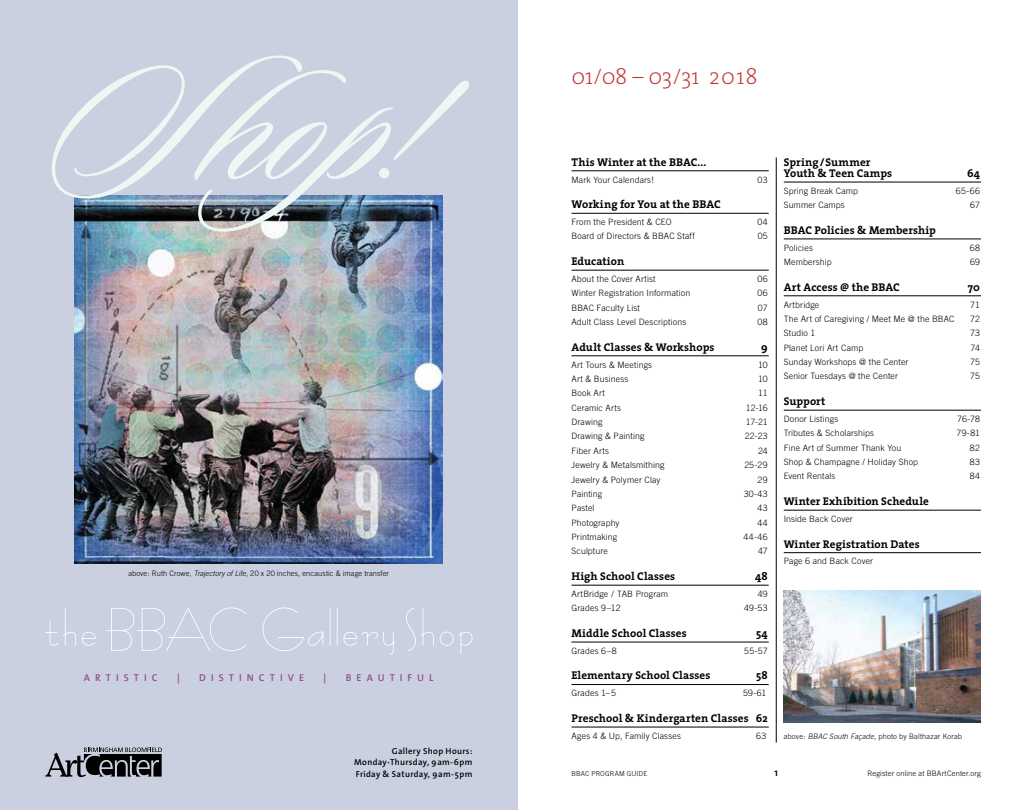
<style>
.page{position:relative;width:1035px;height:810px;background:#fff}
.page>*{position:absolute;margin:0;border:0;box-sizing:border-box;transform-origin:0 0}
.t1{font:188px "Sloop Script Two";color:#edf7f3}
.t2{font:200 22.5px "The Serif";letter-spacing:-.015em;color:#c23031}
.t3{font:700 11.25px/11.2px "The Serif";letter-spacing:.01em;color:#000}
.t4{font:600 10.62px "The Sans";color:#000}
.t5{font:600 10px "The Sans";letter-spacing:.51em;color:#914a90}
.t6{font:300 8.75px "Trade Gothic";letter-spacing:.015em;color:#000}
.t7{font:600 8.75px/11.2px "The Sans";letter-spacing:.035em;color:#000;text-align:justify}
.t8{font:300 7.5px "Trade Gothic";letter-spacing:.02em;color:#000}
.t9{font:300 6.88px "Trade Gothic";letter-spacing:.015em;color:#000}
.s1{font-style:italic}
</style>
<div class="page">
<hr style="left:784px;top:182px;width:197px;height:1px;background:#000">
<hr style="left:784px;top:239px;width:197px;height:1px;background:#000">
<hr style="left:784px;top:296px;width:197px;height:1px;background:#000">
<hr style="left:784px;top:410px;width:197px;height:1px;background:#000">
<hr style="left:784px;top:510px;width:197px;height:1px;background:#000">
<hr style="left:784px;top:552px;width:197px;height:1px;background:#000">
<div style="left:0;top:0;width:518px;height:810px;background:#cad0df"></div>
<hr style="left:776px;top:158px;width:1px;height:584px;background:#000">
<hr style="left:572px;top:171px;width:197px;height:1px;background:#000">
<hr style="left:572px;top:213px;width:197px;height:1px;background:#000">
<hr style="left:572px;top:270px;width:197px;height:1px;background:#000">
<hr style="left:572px;top:356px;width:197px;height:1px;background:#000">
<hr style="left:572px;top:585px;width:197px;height:1px;background:#000">
<hr style="left:572px;top:642px;width:197px;height:1px;background:#000">
<hr style="left:572px;top:684px;width:197px;height:1px;background:#000">
<hr style="left:572px;top:727px;width:197px;height:1px;background:#000">
<svg style="left:45px;top:748px;width:117px;height:29px"></svg>
<svg style="left:45px;top:608px;width:428px;height:46px"></svg>
<img style="left:784px;top:590px;width:197px;height:133px">
<img style="left:75px;top:195px;width:368px;height:369px">
<h1 class="t1" style="left:51px;top:27px;width:480px">Sh op!</h1>
<p class="t8" style="left:128px;top:569px;width:262px">above: Ruth Crowe, <span class="s1">Trajectory of Life</span>, 20 x 20 inches, encaustic &amp; image transfer</p>
<p class="t5" style="left:84px;top:669px;width:75px">ARTISTIC</p>
<p class="t5" style="left:177px;top:669px;width:4px">|</p>
<p class="t5" style="left:199px;top:669px;width:106px">DISTINCTIVE</p>
<p class="t5" style="left:324px;top:669px;width:4px">|</p>
<p class="t5" style="left:346px;top:669px;width:89px">BEAUTIFUL</p>
<p class="t7" style="left:354px;top:745px;width:120px;text-indent:38px">Gallery Shop Hours:<br>Monday-Thursday, 9am-6pm Friday &amp; Saturday, 9am-5pm</p>
<h2 class="t2" style="left:572px;top:58px;width:188px">01/08 – 03/31 2018</h2>
<p class="t3" style="left:572px;top:156px;width:137px">This Winter at the BBAC...</p>
<p class="t6" style="left:572px;top:174px;width:84px">Mark Your Calendars!</p>
<p class="t6" style="left:758px;top:174px;width:12px">03</p>
<p class="t3" style="left:572px;top:198px;width:151px">Working for You at the BBAC</p>
<p class="t6" style="left:572px;top:217px;width:102px">From the President &amp; CEO</p>
<p class="t6" style="left:758px;top:217px;width:12px">04</p>
<p class="t6" style="left:572px;top:231px;width:125px">Board of Directors &amp; BBAC Staff</p>
<p class="t6" style="left:758px;top:231px;width:12px">05</p>
<p class="t3" style="left:572px;top:255px;width:54px">Education</p>
<p class="t6" style="left:572px;top:274px;width:86px">About the Cover Artist</p>
<p class="t6" style="left:758px;top:274px;width:12px">06</p>
<p class="t6" style="left:572px;top:288px;width:120px">Winter Registration Information</p>
<p class="t6" style="left:758px;top:288px;width:12px">06</p>
<p class="t6" style="left:571px;top:302px;width:70px">BBAC Faculty List</p>
<p class="t6" style="left:758px;top:302px;width:11px">07</p>
<p class="t6" style="left:571px;top:317px;width:116px">Adult Class Level Descriptions</p>
<p class="t6" style="left:758px;top:317px;width:12px">08</p>
<p class="t3" style="left:572px;top:341px;width:145px">Adult Classes &amp; Workshops</p>
<p class="t3" style="left:761px;top:341px;width:8px">9</p>
<p class="t6" style="left:572px;top:359px;width:82px">Art Tours &amp; Meetings</p>
<p class="t6" style="left:758px;top:359px;width:11px">10</p>
<p class="t6" style="left:572px;top:374px;width:58px">Art &amp; Business</p>
<p class="t6" style="left:758px;top:374px;width:11px">10</p>
<p class="t6" style="left:572px;top:388px;width:35px">Book Art</p>
<p class="t6" style="left:758px;top:388px;width:11px">11</p>
<p class="t6" style="left:572px;top:402px;width:51px">Ceramic Arts</p>
<p class="t6" style="left:746px;top:402px;width:23px">12-16</p>
<p class="t6" style="left:572px;top:417px;width:33px">Drawing</p>
<p class="t6" style="left:746px;top:417px;width:23px">17-21</p>
<p class="t6" style="left:572px;top:431px;width:74px">Drawing &amp; Painting</p>
<p class="t6" style="left:745px;top:431px;width:24px">22-23</p>
<p class="t6" style="left:572px;top:445px;width:39px">Fiber Arts</p>
<p class="t6" style="left:758px;top:445px;width:11px">24</p>
<p class="t6" style="left:572px;top:460px;width:94px">Jewelry &amp; Metalsmithing</p>
<p class="t6" style="left:744px;top:460px;width:25px">25-29</p>
<p class="t6" style="left:572px;top:474px;width:90px">Jewelry &amp; Polymer Clay</p>
<p class="t6" style="left:758px;top:474px;width:12px">29</p>
<p class="t6" style="left:572px;top:489px;width:32px">Painting</p>
<p class="t6" style="left:744px;top:489px;width:26px">30-43</p>
<p class="t6" style="left:572px;top:503px;width:25px">Pastel</p>
<p class="t6" style="left:758px;top:503px;width:12px">43</p>
<p class="t6" style="left:572px;top:517px;width:49px">Photography</p>
<p class="t6" style="left:758px;top:517px;width:12px">44</p>
<p class="t6" style="left:572px;top:532px;width:47px">Printmaking</p>
<p class="t6" style="left:744px;top:532px;width:26px">44-46</p>
<p class="t6" style="left:572px;top:546px;width:38px">Sculpture</p>
<p class="t6" style="left:758px;top:546px;width:11px">47</p>
<p class="t3" style="left:572px;top:570px;width:105px">High School Classes</p>
<p class="t3" style="left:755px;top:570px;width:14px">48</p>
<p class="t6" style="left:572px;top:589px;width:98px">ArtBridge / TAB Program</p>
<p class="t6" style="left:758px;top:589px;width:11px">49</p>
<p class="t6" style="left:572px;top:603px;width:51px">Grades 9–12</p>
<p class="t6" style="left:744px;top:603px;width:25px">49-53</p>
<p class="t3" style="left:572px;top:627px;width:117px">Middle School Classes</p>
<p class="t3" style="left:756px;top:627px;width:13px">54</p>
<p class="t6" style="left:572px;top:645px;width:47px">Grades 6–8</p>
<p class="t6" style="left:744px;top:645px;width:25px">55-57</p>
<p class="t3" style="left:572px;top:670px;width:140px">Elementary School Classes</p>
<p class="t3" style="left:756px;top:670px;width:13px">58</p>
<p class="t6" style="left:572px;top:688px;width:46px">Grades 1–5</p>
<p class="t6" style="left:743px;top:688px;width:25px">59-61</p>
<p class="t3" style="left:572px;top:712px;width:198px">Preschool &amp; Kindergarten Classes 62</p>
<p class="t6" style="left:572px;top:730px;width:111px">Ages 4 &amp; Up, Family Classes</p>
<p class="t6" style="left:756px;top:730px;width:12px">63</p>
<p class="t3" style="left:784px;top:156px;width:110px">Spring/Summer<br>Youth &amp; Teen Camps</p>
<p class="t3" style="left:967px;top:167px;width:14px">64</p>
<p class="t6" style="left:784px;top:185px;width:76px">Spring Break Camp</p>
<p class="t6" style="left:956px;top:185px;width:26px">65-66</p>
<p class="t6" style="left:784px;top:200px;width:63px">Summer Camps</p>
<p class="t6" style="left:970px;top:200px;width:11px">67</p>
<p class="t3" style="left:784px;top:224px;width:154px">BBAC Policies &amp; Membership</p>
<p class="t6" style="left:784px;top:242px;width:31px">Policies</p>
<p class="t6" style="left:970px;top:242px;width:12px">68</p>
<p class="t6" style="left:784px;top:257px;width:49px">Membership</p>
<p class="t6" style="left:970px;top:257px;width:11px">69</p>
<p class="t3" style="left:784px;top:281px;width:118px">Art Access @ the BBAC</p>
<p class="t3" style="left:968px;top:281px;width:14px">70</p>
<p class="t6" style="left:784px;top:299px;width:37px">Artbridge</p>
<p class="t6" style="left:970px;top:299px;width:11px">71</p>
<p class="t6" style="left:784px;top:314px;width:172px">The Art of Caregiving / Meet Me @ the BBAC</p>
<p class="t6" style="left:970px;top:314px;width:11px">72</p>
<p class="t6" style="left:784px;top:328px;width:33px">Studio 1</p>
<p class="t6" style="left:970px;top:328px;width:11px">73</p>
<p class="t6" style="left:784px;top:342px;width:81px">Planet Lori Art Camp</p>
<p class="t6" style="left:971px;top:342px;width:11px">74</p>
<p class="t6" style="left:784px;top:357px;width:126px">Sunday Workshops @ the Center</p>
<p class="t6" style="left:970px;top:357px;width:11px">75</p>
<p class="t6" style="left:784px;top:371px;width:116px">Senior Tuesdays @ the Center</p>
<p class="t6" style="left:970px;top:371px;width:11px">75</p>
<p class="t3" style="left:784px;top:395px;width:43px">Support</p>
<p class="t6" style="left:784px;top:414px;width:56px">Donor Listings</p>
<p class="t6" style="left:957px;top:414px;width:24px">76-78</p>
<p class="t6" style="left:784px;top:428px;width:92px">Tributes &amp; Scholarships</p>
<p class="t6" style="left:957px;top:428px;width:25px">79-81</p>
<p class="t6" style="left:784px;top:442px;width:119px">Fine Art of Summer Thank You</p>
<p class="t6" style="left:970px;top:442px;width:12px">82</p>
<p class="t6" style="left:784px;top:457px;width:136px">Shop &amp; Champagne / Holiday Shop</p>
<p class="t6" style="left:970px;top:457px;width:12px">83</p>
<p class="t6" style="left:784px;top:471px;width:53px">Event Rentals</p>
<p class="t6" style="left:970px;top:471px;width:12px">84</p>
<p class="t3" style="left:784px;top:495px;width:147px">Winter Exhibition Schedule</p>
<p class="t6" style="left:784px;top:514px;width:71px">Inside Back Cover</p>
<p class="t3" style="left:784px;top:538px;width:137px">Winter Registration Dates</p>
<p class="t6" style="left:784px;top:556px;width:91px">Page 6 and Back Cover</p>
<p class="t8" style="left:784px;top:732px;width:180px">above: <span class="s1">BBAC South Façade,</span> photo by Balthazar Korab</p>
<p class="t9" style="left:572px;top:770px;width:77px">BBAC PROGRAM GUIDE</p>
<p class="t4" style="left:774px;top:764px;width:5px">1</p>
<p class="t8" style="left:867px;top:769px;width:115px">Register online at BBArtCenter.org</p>
</div>
